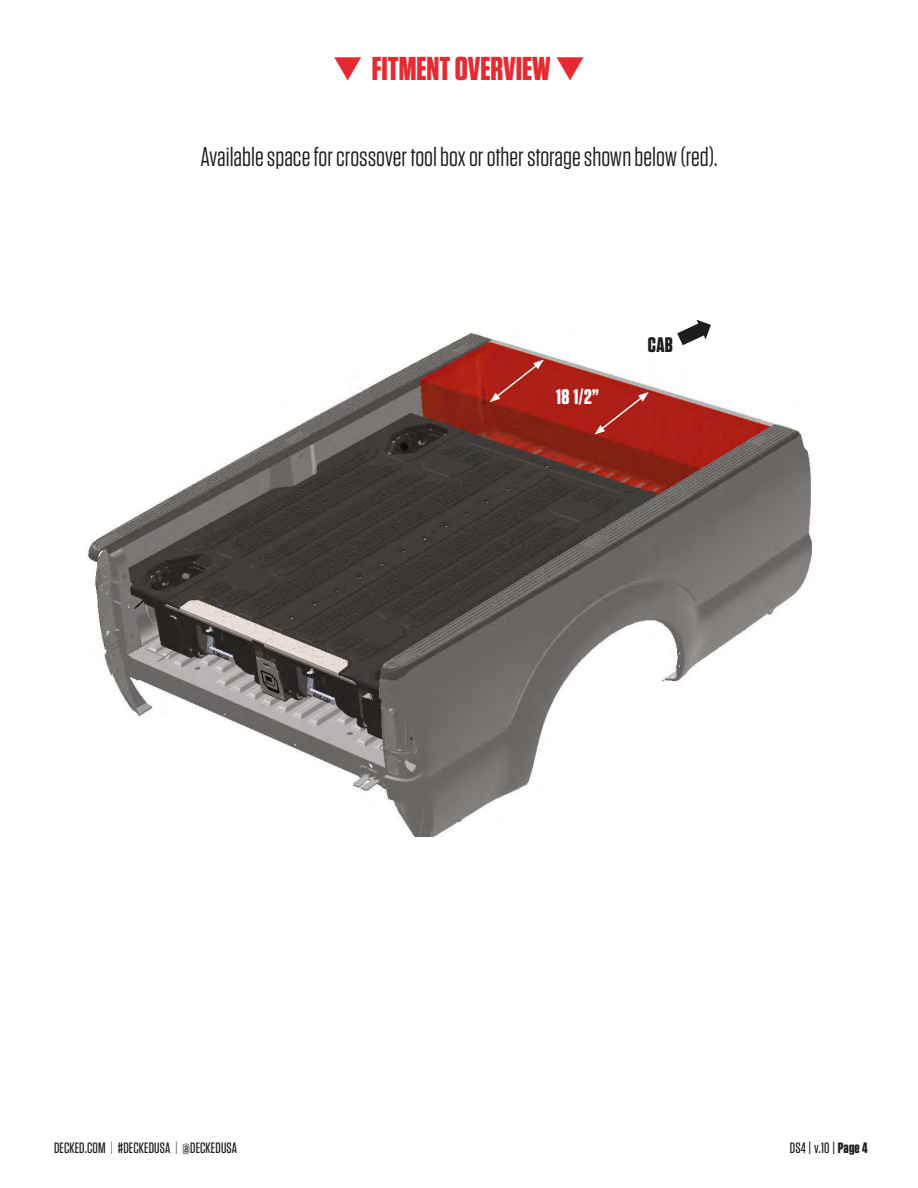
<style>
.page{position:relative;width:918px;height:1188px;background:#fff}
.page>*{position:absolute;margin:0;border:0;box-sizing:border-box;transform-origin:0 0}
.t1{font:700 33px "Tungsten";color:#e62a32}
.t2{font:27px "Tungsten";color:#1d1d1b}
.t3{font:700 21px "Tungsten";color:#fff}
.t4{font:700 21px "Tungsten";color:#1d1d1b}
.t5{font:500 15px "Tungsten";letter-spacing:.01em;color:#1d1d1b}
.s1{font-weight:300}
.s2{font-weight:700}
</style>
<div class="page">
<img style="left:87px;top:333px;width:726px;height:504px">
<svg style="left:490px;top:360px;width:54px;height:42px;background:#b32d26"></svg>
<svg style="left:595px;top:392px;width:54px;height:43px;background:#b22d26"></svg>
<svg style="left:675px;top:333px;width:40px;height:16px"></svg>
<p class="t1" style="left:333px;top:51px;width:253px">▼ FITMENT OVERVIEW ▼</p>
<p class="t2" style="left:200px;top:143px;width:519px">Available space for crossover tool box or other storage shown below (red).</p>
<p class="t3" style="left:556px;top:385px;width:44px">18 1/2”</p>
<p class="t4" style="left:648px;top:334px;width:27px">CAB</p>
<p class="t5" style="left:54px;top:1140px;width:185px">DECKED.COM <span class="s1">|</span> #DECKEDUSA <span class="s1">|</span> @DECKEDUSA</p>
<p class="t5" style="left:790px;top:1140px;width:79px">DS4 | v.10 | <span class="s2">Page 4</span></p>
</div>
